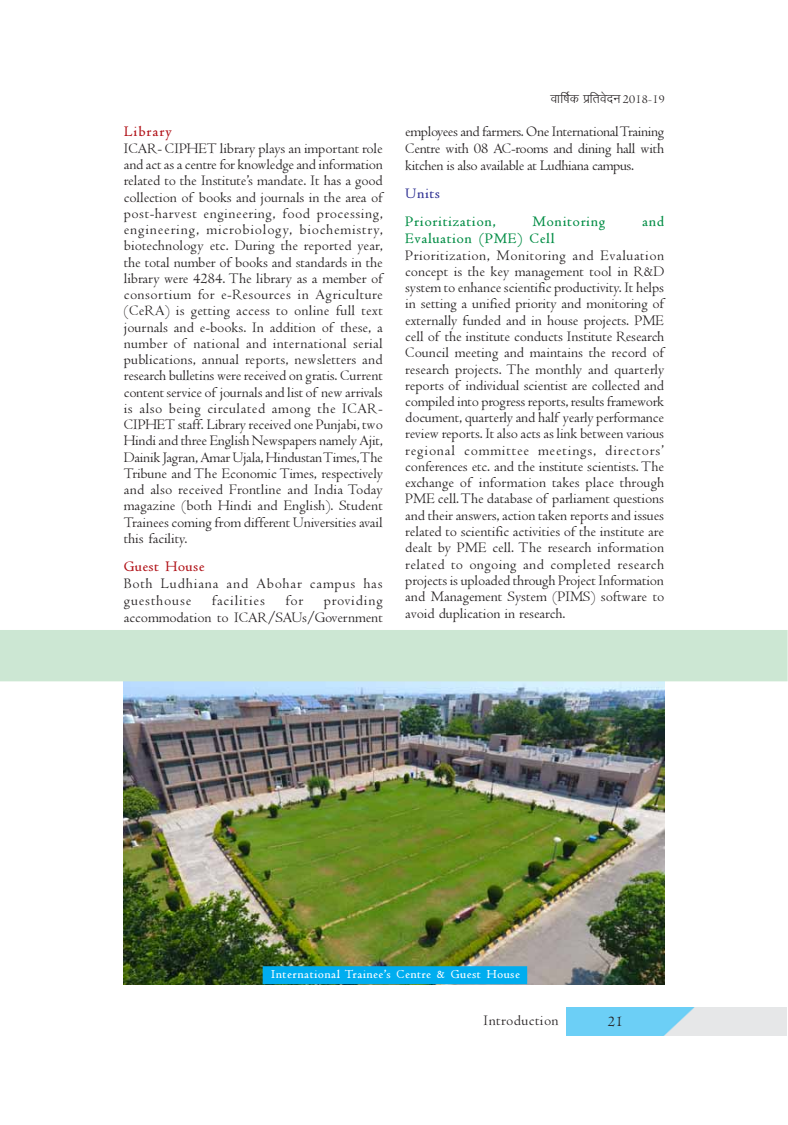
<style>
.page{position:relative;width:788px;height:1125px;background:#fff}
.page>*{position:absolute;margin:0;border:0;box-sizing:border-box;transform-origin:0 0}
.t1{font:15px/16.2px "TT2 CFCO00";color:#231f20;text-align:justify}
.t2{font:15px/16.8px "TT2 CFCO00";letter-spacing:.06em;color:#231f20}
.t3{font:15px "TT2 CFFO00";letter-spacing:.055em;color:#008c44}
.t4{font:15px "TT2 CF5 O00";letter-spacing:-.015em;color:#231f20}
.t5{font:15px "TT2 CFCO00";letter-spacing:.035em;color:#231f20}
.t6{font:15px "TT2 CFFO00";letter-spacing:.04em;color:#b01016}
.t7{font:15px "TT2 CFFO00";letter-spacing:.075em;color:#b01016}
.t8{font:15px "TT2 CFFO00";letter-spacing:.055em;color:#2e3092}
.t9{font:12.5px "TT2 D02 O00";letter-spacing:.055em;color:#fff}
.s1{font-family:"TT2 CF9 O00";font-size:12.5px}
</style>
<div class="page">
<img style="left:566px;top:1008px;width:220px;height:28px">
<img style="left:124px;top:681px;width:540px;height:303px">
<div style="left:263px;top:967px;width:263px;height:17px;background:#00adef"></div>
<div style="left:262px;top:966px;width:265px;height:18px;border:1px solid #00adef"></div>
<div style="left:0;top:631px;width:787px;height:50px;background:#cce7d3"></div>
<div style="left:0;top:630px;width:787px;height:51px;border:1px solid #cce7d3"></div>
<p class="t7" style="left:124px;top:126px;width:49px">Library</p>
<p class="t1" style="left:124px;top:142px;width:260px">ICAR- CIPHET library plays an important role and act as a centre for knowledge and information related to the Institute’s mandate. It has a good collection of books and journals in the area of post-harvest engineering, food processing, engineering, microbiology, biochemistry, biotechnology etc. During the reported year, the total number of books and standards in the library were 4284. The library as a member of consortium for e-Resources in Agriculture (CeRA) is getting access to online full text journals and e-books. In addition of these, a number of national and international serial publications, annual reports, newsletters and research bulletins were received on gratis. Current content service of journals and list of new arrivals is also being circulated among the ICAR-CIPHET staff. Library received one Punjabi, two Hindi and three English Newspapers namely Ajit, Dainik Jagran, Amar Ujala, Hindustan Times, The Tribune and The Economic Times, respectively and also received Frontline and India Today magazine (both Hindi and English). Student Trainees coming from different Universities avail this facility.</p>
<p class="t6" style="left:124px;top:561px;width:82px">Guest House</p>
<p class="t2" style="left:124px;top:577px;width:260px">Both Ludhiana and Abohar campus has guesthouse</p>
<p class="t1" style="left:124px;top:594px;width:260px;line-height:17px;text-align:right">providing<br>accommodation to ICAR/SAUs/Government</p>
<p class="t2" style="left:212px;top:594px;width:55px">facilities</p>
<p class="t1" style="left:285px;top:594px;width:19px">for</p>
<p class="t4" style="left:550px;top:89px;width:116px">okf"kZd izfronus <span class="s1">2018-19</span></p>
<p class="t1" style="left:405px;top:125px;width:260px;line-height:16.9px">employees and farmers. One International Training Centre with 08 AC-rooms and dining hall with kitchen is also available at Ludhiana campus.</p>
<p class="t8" style="left:405px;top:188px;width:36px">Units</p>
<p class="t3" style="left:405px;top:216px;width:92px">Prioritization,</p>
<p class="t3" style="left:532px;top:216px;width:75px">Monitoring</p>
<p class="t3" style="left:642px;top:216px;width:24px">and</p>
<p class="t3" style="left:405px;top:233px;width:151px">Evaluation (PME) Cell</p>
<p class="t1" style="left:405px;top:249px;width:260px">Prioritization, Monitoring and Evaluation concept is the key management tool in R&amp;D system to enhance scientific productivity. It helps in setting a unified priority and monitoring of externally funded and in house projects. PME cell of the institute conducts Institute Research Council meeting and maintains the record of research projects. The monthly and quarterly reports of individual scientist are collected and compiled into progress reports, results framework document, quarterly and half yearly performance review reports. It also acts as link between various regional committee meetings, directors’ conferences etc. and the institute scientists. The exchange of information takes place through PME cell. The database of parliament questions and their answers, action taken reports and issues related to scientific activities of the institute are dealt by PME cell. The research information related to ongoing and completed research projects is uploaded through Project Information and Management System (PIMS) software to avoid duplication in research.</p>
<p class="t9" style="left:271px;top:969px;width:250px">International Trainee’s Centre &amp; Guest House</p>
<p class="t5" style="left:483px;top:1014px;width:76px">Introduction</p>
<p class="t1" style="left:608px;top:1015px;width:17px">21</p>
</div>
